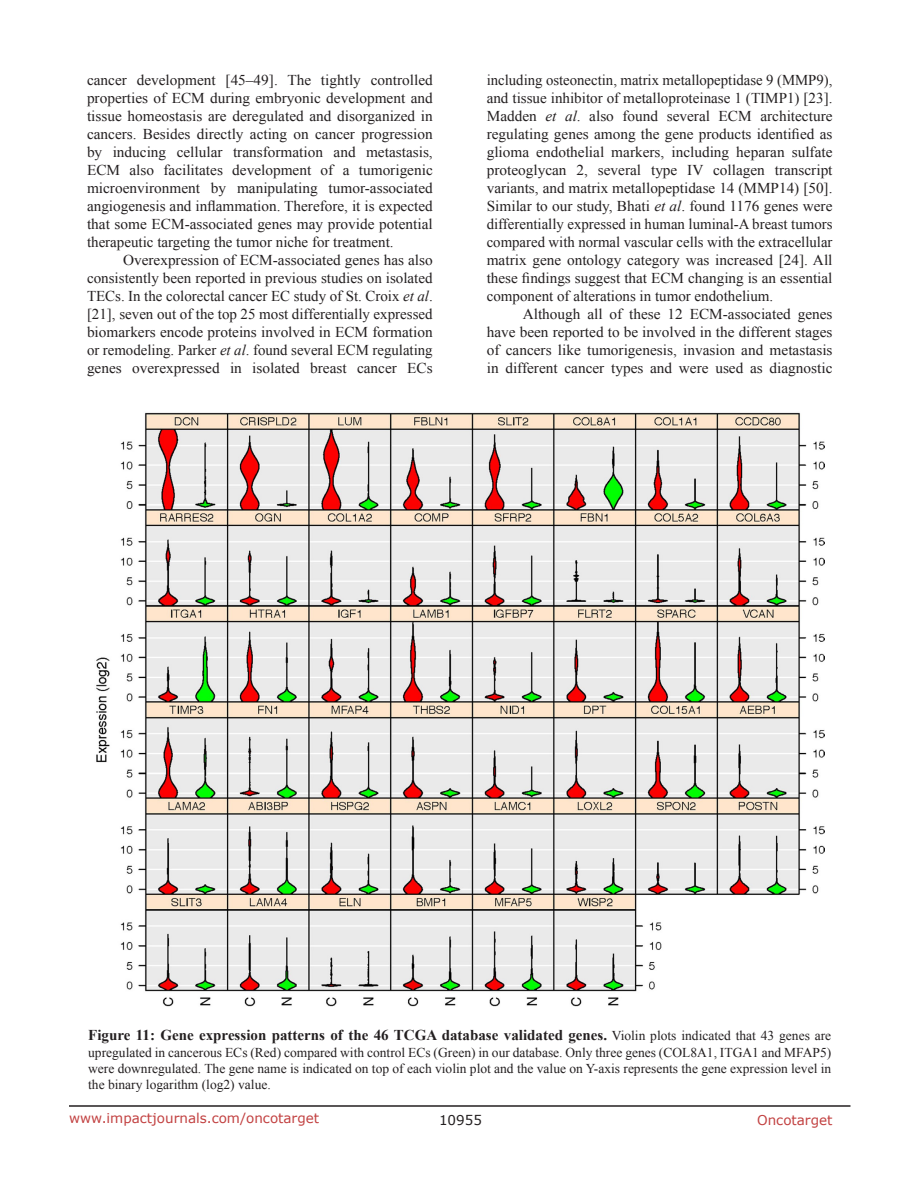
<style>
.page{position:relative;width:918px;height:1188px;background:#fff}
.page>*{position:absolute;margin:0;border:0;box-sizing:border-box;transform-origin:0 0}
.BodyText{font:15px/18px "Times New Roman";color:#231f20;text-align:justify}
.Figuretrx{font:700 15px "Times New Roman";color:#231f20}
.Figuretrx-2{font:13.5px/16.2px "Times New Roman";color:#231f20;text-align:justify}
.t1{font:13.5px "Verdana";color:#c24141}
.t2{font:13.5px "Verdana";color:#231f20}
.s1{font-style:italic}
.s2{font-weight:400;font-size:13.5px}
</style>
<div class="page">
<hr style="left:69px;top:1105px;width:781px;height:2px;background:#231f20">
<img style="left:96px;top:412px;width:729px;height:595px">
<p class="BodyText" style="left:87px;top:71px;width:347px">cancer development [45–49]. The tightly controlled properties of ECM during embryonic development and tissue homeostasis are deregulated and disorganized in cancers. Besides directly acting on cancer progression by inducing cellular transformation and metastasis, ECM also facilitates development of a tumorigenic microenvironment by manipulating tumor-associated angiogenesis and inflammation. Therefore, it is expected that some ECM-associated genes may provide potential therapeutic targeting the tumor niche for treatment.</p>
<p class="BodyText" style="left:87px;top:251px;width:347px;text-indent:36px">Overexpression of ECM-associated genes has also consistently been reported in previous studies on isolated TECs. In the colorectal cancer EC study of St. Croix <span class="s1">et al</span>. [21], seven out of the top 25 most differentially expressed biomarkers encode proteins involved in ECM formation or remodeling. Parker <span class="s1">et al</span>. found several ECM regulating genes overexpressed in isolated breast cancer ECs</p>
<p class="BodyText" style="left:487px;top:71px;width:347px">including osteonectin, matrix metallopeptidase 9 (MMP9), and tissue inhibitor of metalloproteinase 1 (TIMP1) [23].<br>Madden <span class="s1">et al</span>. also found several ECM architecture regulating genes among the gene products identified as glioma endothelial markers, including heparan sulfate proteoglycan 2, several type IV collagen transcript variants, and matrix metallopeptidase 14 (MMP14) [50].<br>Similar to our study, Bhati <span class="s1">et al</span>. found 1176 genes were differentially expressed in human luminal-A breast tumors compared with normal vascular cells with the extracellular matrix gene ontology category was increased [24]. All these findings suggest that ECM changing is an essential component of alterations in tumor endothelium.</p>
<p class="BodyText" style="left:487px;top:305px;width:347px;text-indent:36px">Although all of these 12 ECM-associated genes have been reported to be involved in the different stages of cancers like tumorigenesis, invasion and metastasis in different cancer types and were used as diagnostic</p>
<p class="Figuretrx" style="left:88px;top:1025px;width:745px">Figure 11: Gene expression patterns of the 46 TCGA database validated genes. <span class="s2">Violin plots indicated that 43 genes are</span></p>
<p class="Figuretrx-2" style="left:88px;top:1044px;width:745px">upregulated in cancerous ECs (Red) compared with control ECs (Green) in our database. Only three genes (COL8A1, ITGA1 and MFAP5) were downregulated. The gene name is indicated on top of each violin plot and the value on Y-axis represents the gene expression level in the binary logarithm (log2) value.</p>
<p class="t1" style="left:69px;top:1109px;width:252px">www.impactjournals.com/oncotarget</p>
<p class="t2" style="left:439px;top:1111px;width:44px">10955</p>
<p class="t1" style="left:757px;top:1111px;width:77px">Oncotarget</p>
</div>
